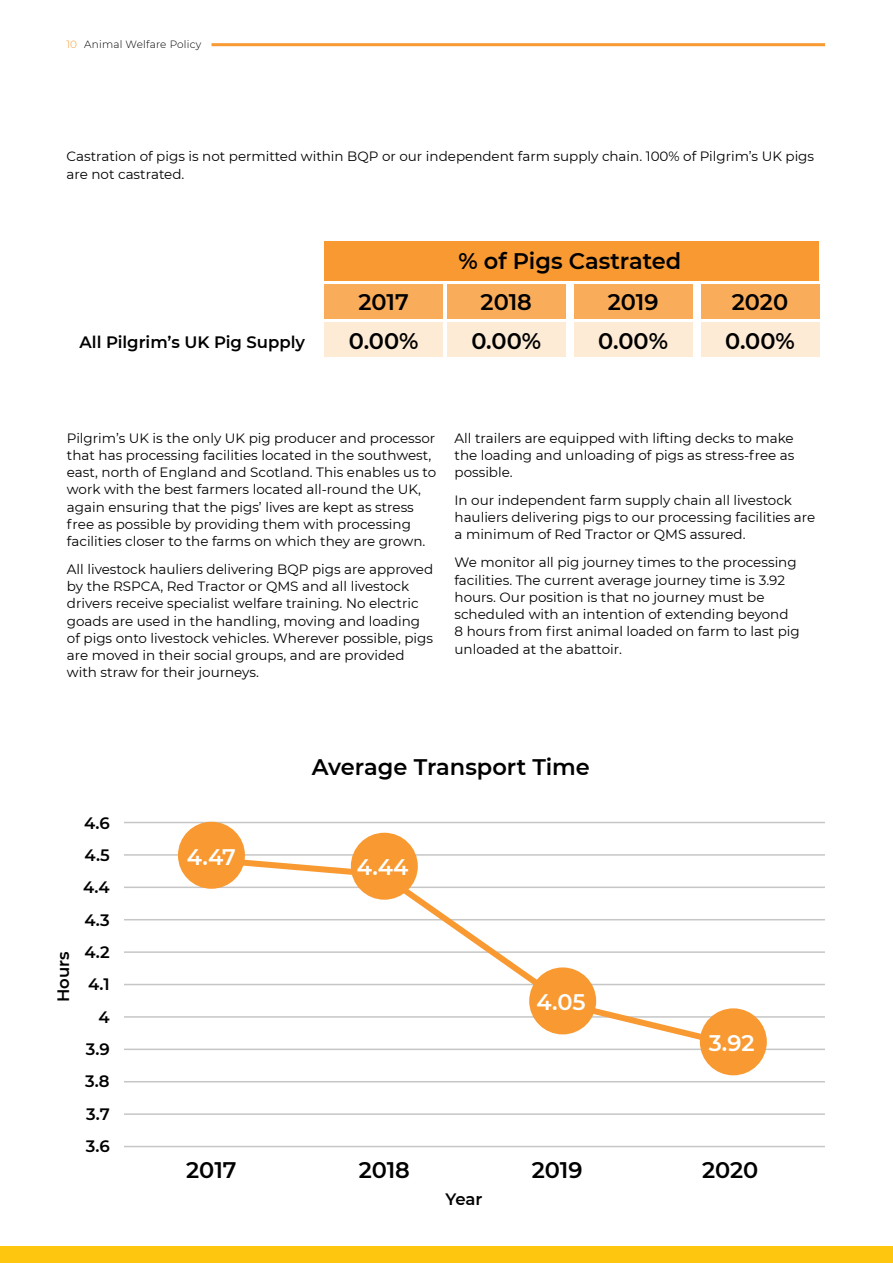
<style>
.page{position:relative;width:893px;height:1263px;background:#fff}
.page>*{position:absolute;margin:0;border:0;box-sizing:border-box;transform-origin:0 0}
.Subheading_Orange{font:600 22.5px "Montserrat";color:#000}
.Subheading_Orange-2{font:600 22.5px "Montserrat";letter-spacing:-.005em;color:#fff}
.Subheading_Orange-3{font:600 16.5px "Montserrat";color:#000}
.Body{font:13.5px/17.2px "Montserrat";color:#000}
.t1{font:300 10.5px "Montserrat";letter-spacing:.02em;color:#000}
.s1{color:#f89931}
</style>
<div class="page">
<hr style="left:212px;top:43px;width:613px;height:3px;background:#f89931">
<div style="left:0;top:1247px;width:893px;height:16px;background:#fec60f"></div>
<hr style="left:124px;top:822px;width:701px;height:1px;background:#c6c6c6">
<hr style="left:124px;top:854px;width:701px;height:2px;background:#c6c6c6">
<hr style="left:124px;top:886px;width:701px;height:2px;background:#c6c6c6">
<hr style="left:124px;top:919px;width:701px;height:1px;background:#c6c6c6">
<hr style="left:124px;top:951px;width:701px;height:2px;background:#c6c6c6">
<hr style="left:124px;top:984px;width:701px;height:1px;background:#c6c6c6">
<hr style="left:124px;top:1016px;width:701px;height:2px;background:#c6c6c6">
<hr style="left:124px;top:1048px;width:701px;height:2px;background:#c6c6c6">
<hr style="left:124px;top:1081px;width:701px;height:1px;background:#c6c6c6">
<hr style="left:124px;top:1113px;width:701px;height:2px;background:#c6c6c6">
<hr style="left:124px;top:1146px;width:701px;height:1px;background:#c6c6c6">
<svg style="left:205px;top:853px;width:535px;height:199px"></svg>
<div style="left:178px;top:822px;width:67px;height:67px;background:#f89931;border-radius:50%"></div>
<div style="left:351px;top:833px;width:67px;height:67px;background:#f89931;border-radius:50%"></div>
<div style="left:529px;top:967px;width:67px;height:67px;background:#f89931;border-radius:50%"></div>
<div style="left:700px;top:1008px;width:67px;height:67px;background:#f89931;border-radius:50%"></div>
<div style="left:324px;top:241px;width:495px;height:39px;background:#f89931"></div>
<div style="left:324px;top:284px;width:119px;height:35px;background:#f9ad5a"></div>
<div style="left:447px;top:284px;width:118px;height:35px;background:#f9ad5a"></div>
<div style="left:574px;top:284px;width:118px;height:35px;background:#f9ad5a"></div>
<div style="left:701px;top:284px;width:118px;height:35px;background:#f9ad5a"></div>
<div style="left:324px;top:322px;width:119px;height:35px;background:#fdebd6"></div>
<div style="left:447px;top:322px;width:118px;height:35px;background:#fdebd6"></div>
<div style="left:574px;top:322px;width:118px;height:35px;background:#fdebd6"></div>
<div style="left:701px;top:322px;width:118px;height:35px;background:#fdebd6"></div>
<p class="t1" style="left:67px;top:37px;width:136px"><span class="s1">10</span> Animal Welfare Policy</p>
<p class="Body" style="left:67px;top:147px;width:749px">Castration of pigs is not permitted within BQP or our independent farm supply chain. 100% of Pilgrim’s UK pigs are not castrated.</p>
<p class="Subheading_Orange-3" style="left:80px;top:330px;width:227px">All Pilgrim’s UK Pig Supply</p>
<p class="Subheading_Orange" style="left:458px;top:245px;width:225px">% of Pigs Castrated</p>
<p class="Subheading_Orange" style="left:359px;top:286px;width:52px">2017</p>
<p class="Subheading_Orange" style="left:481px;top:286px;width:53px">2018</p>
<p class="Subheading_Orange" style="left:608px;top:286px;width:52px">2019</p>
<p class="Subheading_Orange" style="left:732px;top:286px;width:58px">2020</p>
<p class="Subheading_Orange" style="left:349px;top:325px;width:71px">0.00%</p>
<p class="Subheading_Orange" style="left:471px;top:325px;width:71px">0.00%</p>
<p class="Subheading_Orange" style="left:598px;top:325px;width:71px">0.00%</p>
<p class="Subheading_Orange" style="left:725px;top:325px;width:71px">0.00%</p>
<p class="Body" style="left:67px;top:429px;width:371px">Pilgrim’s UK is the only UK pig producer and processor that has processing facilities located in the southwest, east, north of England and Scotland. This enables us to work with the best farmers located all-round the UK, again ensuring that the pigs’ lives are kept as stress free as possible by providing them with processing facilities closer to the farms on which they are grown.</p>
<p class="Body" style="left:67px;top:560px;width:368px">All livestock hauliers delivering BQP pigs are approved by the RSPCA, Red Tractor or QMS and all livestock drivers receive specialist welfare training. No electric goads are used in the handling, moving and loading of pigs onto livestock vehicles. Wherever possible, pigs are moved in their social groups, and are provided with straw for their journeys.</p>
<p class="Body" style="left:454px;top:429px;width:341px;text-align:justify">All trailers are equipped with lifting decks to make the loading and unloading of pigs as stress-free as possible.</p>
<p class="Body" style="left:454px;top:491px;width:362px">In our independent farm supply chain all livestock hauliers delivering pigs to our processing facilities are a minimum of Red Tractor or QMS assured.</p>
<p class="Body" style="left:454px;top:553px;width:347px">We monitor all pig journey times to the processing facilities. The current average journey time is 3.92 hours. Our position is that no journey must be scheduled with an intention of extending beyond 8 hours from first animal loaded on farm to last pig unloaded at the abattoir.</p>
<p class="Subheading_Orange-3" style="left:52px;top:1002px;width:52px;rotate:-90deg">Hours</p>
<p class="Subheading_Orange-3" style="left:84px;top:811px;width:27px">4.6</p>
<p class="Subheading_Orange-3" style="left:85px;top:843px;width:27px">4.5</p>
<p class="Subheading_Orange-3" style="left:83px;top:876px;width:28px">4.4</p>
<p class="Subheading_Orange-3" style="left:84px;top:908px;width:27px">4.3</p>
<p class="Subheading_Orange-3" style="left:84px;top:940px;width:27px">4.2</p>
<p class="Subheading_Orange-3" style="left:88px;top:973px;width:23px">4.1</p>
<p class="Subheading_Orange-3" style="left:98px;top:1005px;width:13px">4</p>
<p class="Subheading_Orange-3" style="left:86px;top:1037px;width:25px">3.9</p>
<p class="Subheading_Orange-3" style="left:85px;top:1070px;width:26px">3.8</p>
<p class="Subheading_Orange-3" style="left:86px;top:1102px;width:25px">3.7</p>
<p class="Subheading_Orange-3" style="left:86px;top:1134px;width:25px">3.6</p>
<p class="Subheading_Orange-2" style="left:187px;top:841px;width:51px">4.47</p>
<p class="Subheading_Orange" style="left:312px;top:751px;width:279px">Average Transport Time</p>
<p class="Subheading_Orange-2" style="left:357px;top:851px;width:53px">4.44</p>
<p class="Subheading_Orange-2" style="left:536px;top:986px;width:51px">4.05</p>
<p class="Subheading_Orange-2" style="left:709px;top:1027px;width:47px">3.92</p>
<p class="Subheading_Orange" style="left:186px;top:1154px;width:52px">2017</p>
<p class="Subheading_Orange" style="left:359px;top:1154px;width:53px">2018</p>
<p class="Subheading_Orange" style="left:532px;top:1154px;width:52px">2019</p>
<p class="Subheading_Orange" style="left:702px;top:1154px;width:58px">2020</p>
<p class="Subheading_Orange-3" style="left:446px;top:1187px;width:38px">Year</p>
</div>
